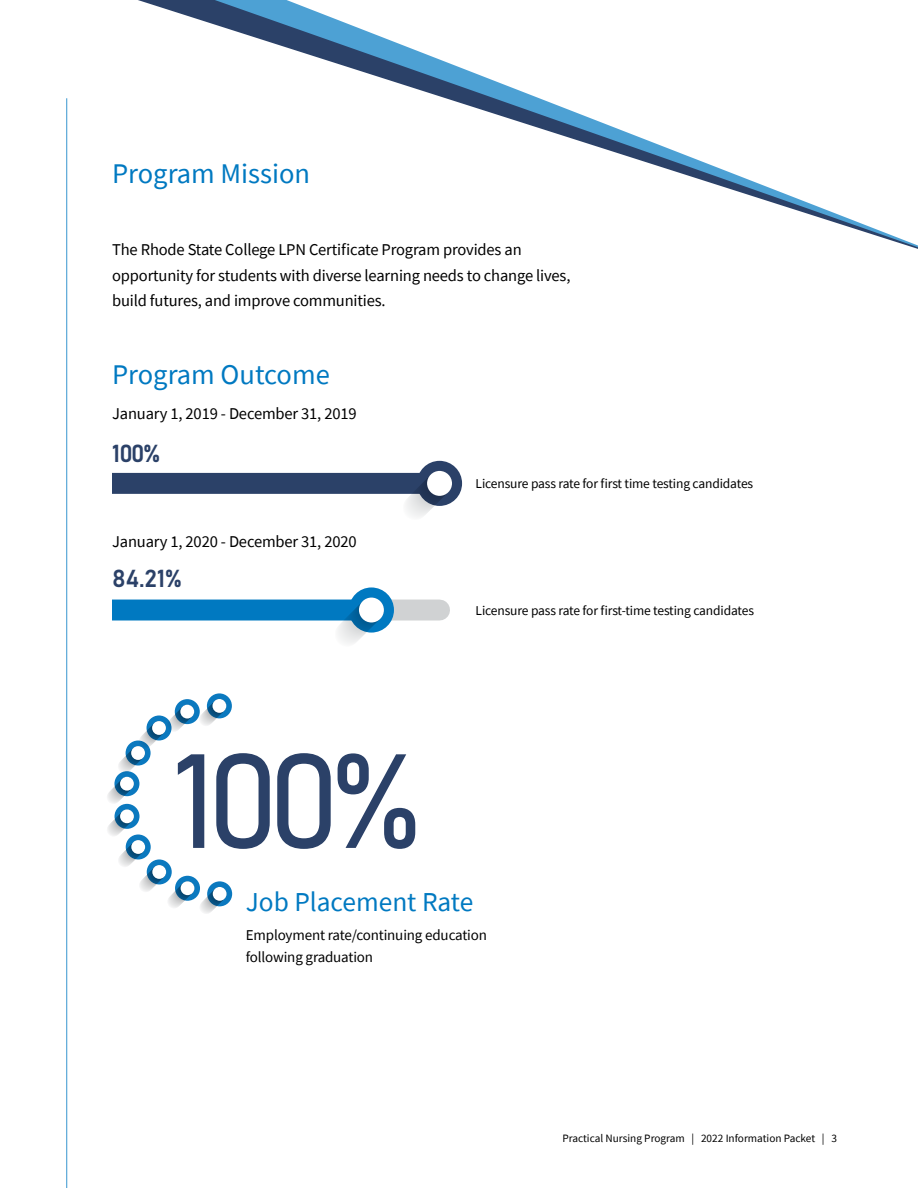
<style>
.page{position:relative;width:918px;height:1188px;background:#fff}
.page>*{position:absolute;margin:0;border:0;box-sizing:border-box;transform-origin:0 0}
.t1{font:131.85px "Bahnschrift";color:#2b4168}
.t2{font:28.5px "Source Sans Pro";color:#0079c1}
.t3{font:27.3px "Source Sans Pro";color:#0079c1}
.t4{font:24.3px "Bahnschrift";letter-spacing:-.02em;color:#2b4168}
.t5{font:16.5px/25.5px "Source Sans Pro";letter-spacing:-.01em;color:#000}
.t6{font:15px/22.5px "Source Sans Pro";letter-spacing:-.01em;color:#000}
.t7{font:13.5px "Source Sans Pro";letter-spacing:-.01em;color:#000}
.t8{font:11.25px "Source Sans Pro";color:#000}
</style>
<div class="page">
<hr style="left:66px;top:98px;width:1px;height:1090px;background:#4da1d4">
<svg style="left:138px;top:0;width:77px;height:25px"></svg>
<svg style="left:215px;top:0;width:703px;height:249px"></svg>
<svg style="left:287px;top:0;width:631px;height:246px"></svg>
<div style="left:207px;top:881px;width:25px;height:25px;background:#0b79bf;border-radius:50%"></div>
<div style="left:207px;top:693px;width:25px;height:25px;background:#0b79bf;border-radius:50%"></div>
<svg style="left:107px;top:699px;width:120px;height:214px"></svg>
<div style="left:212px;top:699px;width:14px;height:14px;background:#fff;border-radius:50%"></div>
<div style="left:112px;top:600px;width:263px;height:21px;background:#0079c1"></div>
<div style="left:375px;top:600px;width:65px;height:21px;background:#d0d2d3"></div>
<div style="left:349px;top:587px;width:45px;height:46px;background:#0079c1;border-radius:50%"></div>
<svg style="left:334px;top:598px;width:50px;height:45px"></svg>
<div style="left:359px;top:598px;width:25px;height:24px;background:#fff;border-radius:50%"></div>
<div style="left:112px;top:473px;width:328px;height:21px;background:#2b4168"></div>
<div style="left:417px;top:461px;width:45px;height:45px;background:#2b4168;border-radius:50%"></div>
<svg style="left:402px;top:471px;width:50px;height:46px"></svg>
<div style="left:427px;top:471px;width:25px;height:25px;background:#fff;border-radius:50%"></div>
<h2 class="t2" style="left:112px;top:156px;width:200px">Program Mission</h2>
<p class="t5" style="left:112px;top:237px;width:460px">The Rhode State College LPN Certificate Program provides an opportunity for students with diverse learning needs to change lives, build futures, and improve communities.</p>
<h2 class="t2" style="left:112px;top:357px;width:219px">Program Outcome</h2>
<p class="t5" style="left:112px;top:401px;width:246px">January 1, 2019 - December 31, 2019</p>
<h3 class="t4" style="left:112px;top:435px;width:49px">100%</h3>
<p class="t5" style="left:112px;top:528px;width:246px">January 1, 2020 - December 31, 2020</p>
<h3 class="t4" style="left:112px;top:560px;width:71px">84.21%</h3>
<h1 class="t1" style="left:172px;top:701px;width:251px">100%</h1>
<p class="t7" style="left:476px;top:475px;width:279px">Licensure pass rate for first time testing candidates</p>
<p class="t7" style="left:476px;top:602px;width:280px">Licensure pass rate for first-time testing candidates</p>
<h3 class="t3" style="left:246px;top:884px;width:229px">Job Placement Rate</h3>
<p class="t6" style="left:246px;top:924px;width:243px">Employment rate/continuing education following graduation</p>
<p class="t8" style="left:562px;top:1132px;width:276px">Practical Nursing Program | 2022 Information Packet | 3</p>
</div>
